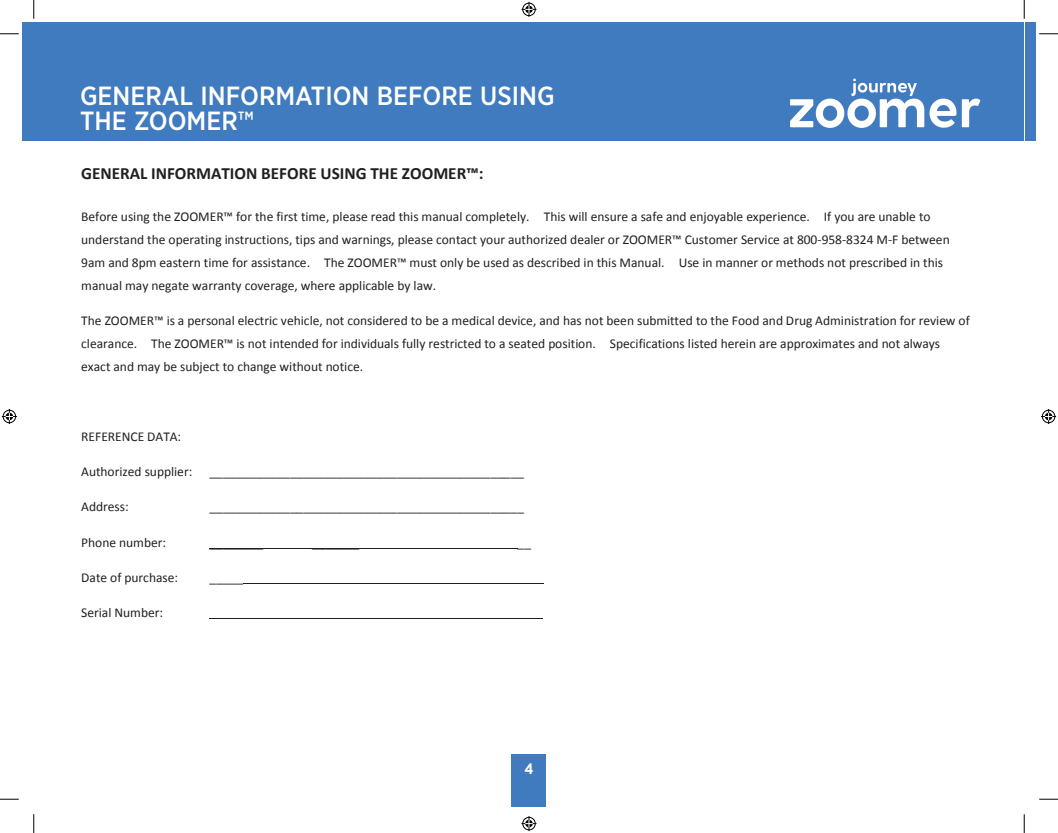
<style>
.page{position:relative;width:1058px;height:833px;background:#fff}
.page>*{position:absolute;margin:0;border:0;box-sizing:border-box;transform-origin:0 0}
.t1{font:500 26.25px/25px "Gotham Narrow";color:#fff}
.t2{font:700 17.12px "Calibri";color:#231f20}
.t3{font:700 15px "Gotham Narrow";color:#fff}
.t4{font:13.5px/22.9px "Calibri";color:#231f20}
</style>
<div class="page">
<hr style="left:210px;top:548px;width:307px;height:1px;background:#231f20">
<hr style="left:243px;top:583px;width:300px;height:1px;background:#231f20">
<hr style="left:210px;top:618px;width:333px;height:1px;background:#231f20">
<div style="left:511px;top:754px;width:35px;height:52px;background:#407bbf"></div>
<div style="left:23px;top:23px;width:1000px;height:118px;background:#407bbf"></div>
<div style="left:1024px;top:23px;width:11px;height:118px;background:#407bbf"></div>
<img style="left:790px;top:78px;width:191px;height:50px">
<svg style="left:0;top:33px;width:19px;height:2px"></svg>
<svg style="left:1039px;top:33px;width:19px;height:2px"></svg>
<svg style="left:0;top:798px;width:19px;height:2px"></svg>
<svg style="left:1039px;top:798px;width:19px;height:2px"></svg>
<svg style="left:33px;top:0;width:2px;height:19px"></svg>
<svg style="left:33px;top:814px;width:2px;height:19px"></svg>
<svg style="left:1023px;top:0;width:2px;height:19px"></svg>
<svg style="left:1023px;top:814px;width:2px;height:19px"></svg>
<svg style="left:521px;top:2px;width:15px;height:15px"></svg>
<svg style="left:521px;top:816px;width:15px;height:15px"></svg>
<svg style="left:2px;top:409px;width:15px;height:15px"></svg>
<svg style="left:1041px;top:409px;width:15px;height:15px"></svg>
<h1 class="t1" style="left:80px;top:82px;width:476px">GENERAL INFORMATION BEFORE USING<br>THE ZOOMER™</h1>
<p class="t2" style="left:81px;top:162px;width:403px">GENERAL INFORMATION BEFORE USING THE ZOOMER™:</p>
<p class="t4" style="left:81px;top:205px;width:870px">Before using the ZOOMER™ for the first time, please read this manual completely. This will ensure a safe and enjoyable experience. If you are unable to understand the operating instructions, tips and warnings, please contact your authorized dealer or ZOOMER™ Customer Service at 800-958-8324 M-F between 9am and 8pm eastern time for assistance. The ZOOMER™ must only be used as described in this Manual. Use in manner or methods not prescribed in this manual may negate warranty coverage, where applicable by law.</p>
<p class="t4" style="left:81px;top:309px;width:890px">The ZOOMER™ is a personal electric vehicle, not considered to be a medical device, and has not been submitted to the Food and Drug Administration for review of clearance. The ZOOMER™ is not intended for individuals fully restricted to a seated position. Specifications listed herein are approximates and not always exact and may be subject to change without notice.</p>
<p class="t4" style="left:81px;top:425px;width:101px">REFERENCE DATA:</p>
<p class="t4" style="left:81px;top:460px;width:113px">Authorized supplier:</p>
<p class="t4" style="left:210px;top:460px;width:316px">_______________________________________________</p>
<p class="t4" style="left:81px;top:495px;width:49px">Address:</p>
<p class="t4" style="left:209px;top:495px;width:316px">_______________________________________________</p>
<p class="t4" style="left:81px;top:530px;width:86px">Phone number:</p>
<p class="t4" style="left:517px;top:530px;width:15px">__</p>
<p class="t4" style="left:81px;top:565px;width:98px">Date of purchase:</p>
<p class="t4" style="left:210px;top:565px;width:35px">_____</p>
<p class="t4" style="left:81px;top:601px;width:83px">Serial Number:</p>
<p class="t3" style="left:524px;top:759px;width:11px">4</p>
</div>
